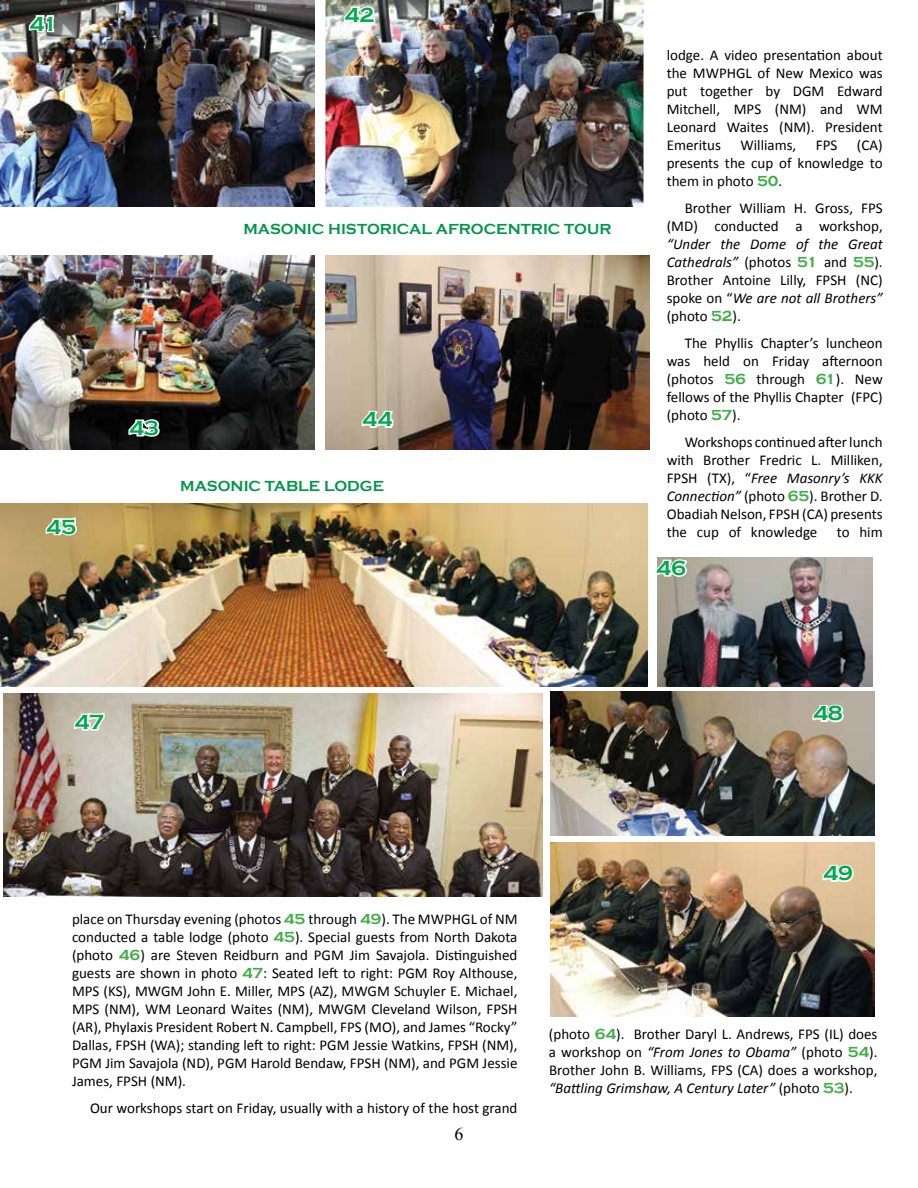
<style>
.page{position:relative;width:918px;height:1188px;background:#fff}
.page>*{position:absolute;margin:0;border:0;box-sizing:border-box;transform-origin:0 0}
.t1{font:700 21px "Copperplate Gothic";color:#00a850}
.t2{font:18px "Times New Roman";color:#000}
.t3{font:15px/18px "Calibri";color:#000;text-align:justify}
.t4{font:700 15px "Copperplate Gothic";color:#009748}
.s1{font-family:"Copperplate Gothic";font-weight:700;color:#40ad48}
.s2{font-style:italic}
</style>
<div class="page">
<img style="left:550px;top:843px;width:324px;height:174px">
<img style="left:550px;top:692px;width:324px;height:144px">
<img style="left:3px;top:693px;width:540px;height:204px">
<img style="left:657px;top:557px;width:216px;height:129px">
<img style="left:326px;top:256px;width:324px;height:193px">
<img style="left:0;top:256px;width:315px;height:193px">
<img style="left:325px;top:0;width:319px;height:207px">
<img style="left:0;top:0;width:315px;height:207px">
<img style="left:0;top:503px;width:648px;height:183px">
<svg style="left:26px;top:12px;width:31px;height:22px"></svg>
<svg style="left:341px;top:3px;width:37px;height:24px"></svg>
<svg style="left:126px;top:416px;width:36px;height:23px"></svg>
<svg style="left:359px;top:408px;width:37px;height:22px"></svg>
<svg style="left:43px;top:515px;width:36px;height:23px"></svg>
<svg style="left:657px;top:557px;width:32px;height:22px"></svg>
<svg style="left:71px;top:710px;width:36px;height:23px"></svg>
<svg style="left:810px;top:702px;width:36px;height:22px"></svg>
<svg style="left:820px;top:862px;width:36px;height:22px"></svg>
<h1 class="t1" style="left:29px;top:12px;width:30px">41</h1>
<h1 class="t1" style="left:46px;top:515px;width:31px">45</h1>
<h1 class="t1" style="left:345px;top:3px;width:31px">42</h1>
<p class="t4" style="left:244px;top:220px;width:369px">MASONIC HISTORICAL AFROCENTRIC TOUR</p>
<h1 class="t1" style="left:129px;top:416px;width:31px">43</h1>
<h1 class="t1" style="left:362px;top:408px;width:32px">44</h1>
<p class="t4" style="left:180px;top:478px;width:205px">MASONIC TABLE LODGE</p>
<p class="t3" style="left:667px;top:46px;width:218px">lodge. A video presentation about the MWPHGL of New Mexico was put together by DGM Edward Mitchell, MPS (NM) and WM Leonard Waites (NM). President Emeritus</p>
<p class="t3" style="left:667px;top:136px;width:217px;text-indent:190px">(CA) presents the cup of knowledge to them in photo <span class="s1">50</span>.</p>
<p class="t3" style="left:667px;top:199px;width:217px;text-align:right">Brother William H. Gross, FPS (MD) conducted a workshop,</p>
<p class="t3" style="left:667px;top:235px;width:217px"><span class="s2">“Under the Dome of the Great Cathedrals”</span> (photos <span class="s1">51</span> and <span class="s1">55</span>).<br>Brother Antoine Lilly, FPSH (NC) spoke on “<span class="s2">We are not all Brothers” </span>(photo <span class="s1">52</span>).</p>
<p class="t3" style="left:667px;top:334px;width:218px;text-indent:18px">The Phyllis Chapter’s luncheon was held on Friday afternoon (photos <span class="s1">56</span> through <span class="s1">61</span>). New fellows of the Phyllis Chapter (FPC) (photo <span class="s1">57</span>).</p>
<p class="t3" style="left:667px;top:433px;width:218px;text-indent:18px">Workshops continued after lunch with Brother Fredric L. Milliken, FPSH (TX), “<span class="s2">Free Masonry’s KKK Connection”</span> (photo <span class="s1">65</span>). Brother D.<br>Obadiah Nelson, FPSH (CA) presents the cup of knowledge</p>
<p class="t3" style="left:741px;top:136px;width:57px">Williams,</p>
<p class="t3" style="left:816px;top:136px;width:23px">FPS</p>
<p class="t3" style="left:837px;top:523px;width:47px">to him</p>
<h1 class="t1" style="left:656px;top:557px;width:31px">46</h1>
<h1 class="t1" style="left:74px;top:710px;width:31px">47</h1>
<h1 class="t1" style="left:813px;top:702px;width:31px">48</h1>
<h1 class="t1" style="left:823px;top:862px;width:31px">49</h1>
<p class="t3" style="left:72px;top:910px;width:447px">place on Thursday evening (photos <span class="s1">45</span> through <span class="s1">49</span>). The MWPHGL of NM conducted a table lodge (photo <span class="s1">45</span>). Special guests from North Dakota (photo <span class="s1">46</span>) are Steven Reidburn and PGM Jim Savajola. Distinguished guests are shown in photo <span class="s1">47</span>: Seated left to right: PGM Roy Althouse, MPS (KS), MWGM John E. Miller, MPS (AZ), MWGM Schuyler E. Michael, MPS (NM), WM Leonard Waites (NM), MWGM Cleveland Wilson, FPSH (AR), Phylaxis President Robert N. Campbell, FPS (MO), and James “Rocky” Dallas, FPSH (WA); standing left to right: PGM Jessie Watkins, FPSH (NM), PGM Jim Savajola (ND), PGM Harold Bendaw, FPSH (NM), and PGM Jessie James, FPSH (NM).</p>
<p class="t3" style="left:90px;top:1099px;width:429px">Our workshops start on Friday, usually with a history of the host grand</p>
<p class="t2" style="left:454px;top:1122px;width:10px">6</p>
<p class="t3" style="left:549px;top:1026px;width:330px">(photo <span class="s1">64</span>). Brother Daryl L. Andrews, FPS (IL) does a workshop on <span class="s2">“From Jones to Obama”</span> (photo <span class="s1">54</span>).<br>Brother John B. Williams, FPS (CA) does a workshop, <span class="s2">“Battling Grimshaw, A Century Later”</span> (photo <span class="s1">53</span>).</p>
</div>
